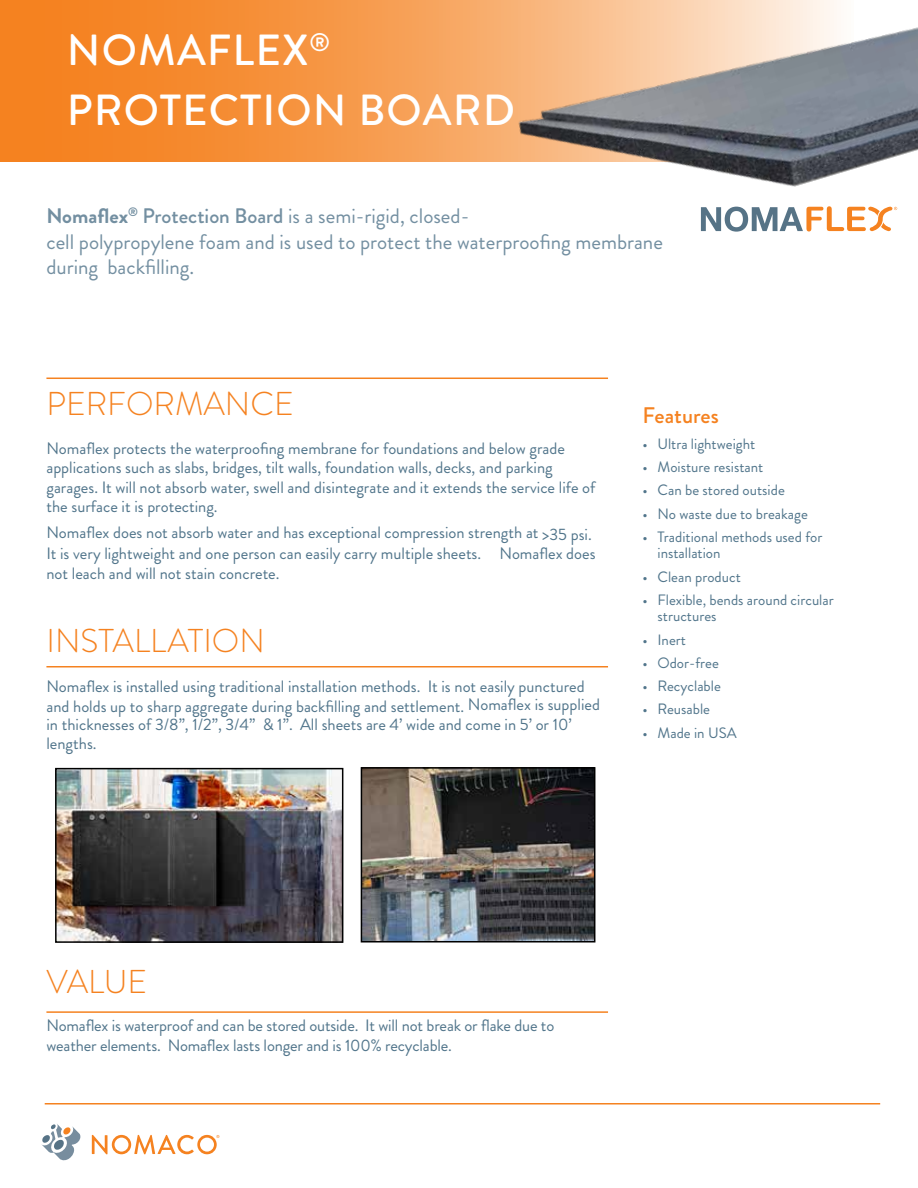
<style>
.page{position:relative;width:918px;height:1188px;background:#fff}
.page>*{position:absolute;margin:0;border:0;box-sizing:border-box;transform-origin:0 0}
.t1{font:500 43.5px/60.3px "Brandon Grotesque";letter-spacing:.025em;color:#fff}
.t2{font:300 33px "Brandon Grotesque";color:#f58220}
.t3{font:500 22.5px "Brandon Grotesque";color:#f58220}
.t4{font:21px/25.5px "Brandon Grotesque";color:#738fa1}
.t5{font:16.5px/19.5px "Brandon Grotesque";color:#51758b}
.t6{font:15px/16.5px "Brandon Grotesque";color:#51758b}
.s1{font-weight:700}
.s2{font-weight:500}
</style>
<div class="page">
<svg style="left:0;top:0;width:516px;height:162px;background:#f5923e"></svg>
<img style="left:516px;top:0;width:402px;height:210px">
<hr style="left:46px;top:378px;width:562px;height:1px;background:#f58220">
<hr style="left:46px;top:666px;width:562px;height:2px;background:#f58220">
<svg style="left:41px;top:1124px;width:40px;height:36px"></svg>
<svg style="left:92px;top:1135px;width:127px;height:19px"></svg>
<hr style="left:45px;top:1103px;width:835px;height:2px;background:#f58220">
<hr style="left:46px;top:1011px;width:562px;height:2px;background:#f58220">
<svg style="left:701px;top:206px;width:196px;height:26px"></svg>
<img style="left:364px;top:770px;width:228px;height:170px">
<div style="left:361px;top:767px;width:234px;height:176px;border:2px solid #000"></div>
<img style="left:58px;top:771px;width:282px;height:169px">
<div style="left:55px;top:768px;width:288px;height:175px;border:2px solid #000"></div>
<h1 class="t1" style="left:67px;top:21px;width:450px">NOMAFLEX<sup>®<br></sup>PROTECTION BOARD</h1>
<p class="t4" style="left:46px;top:203px;width:618px"><span class="s1">Nomaflex</span><sup>®</sup> <span class="s2">Protection Board</span> is a semi-rigid, closed-<br>cell polypropylene foam and is used to protect the waterproofing membrane during backfilling.</p>
<h2 class="t2" style="left:46px;top:381px;width:249px">PERFORMANCE</h2>
<p class="t5" style="left:46px;top:438px;width:551px">Nomaflex protects the waterproofing membrane for foundations and below grade applications such as slabs, bridges, tilt walls, foundation walls, decks, and parking garages. It will not absorb water, swell and disintegrate and it extends the service life of the surface it is protecting.</p>
<p class="t5" style="left:46px;top:522px;width:551px;line-height:21px">Nomaflex does not absorb water and has exceptional compression strength at &gt;35 psi.<br>It is very lightweight and one person can easily carry multiple sheets. Nomaflex does</p>
<p class="t5" style="left:46px;top:564px;width:235px">not leach and will not stain concrete.</p>
<h2 class="t2" style="left:46px;top:618px;width:220px">INSTALLATION</h2>
<p class="t5" style="left:46px;top:677px;width:555px">Nomaflex is installed using traditional installation methods. It is not easily punctured and holds up to sharp aggregate during backfilling and settlement. Nomaflex is supplied</p>
<p class="t5" style="left:46px;top:714px;width:527px">in thicknesses of 3/8”, 1/2”, 3/4” &amp; 1”. All sheets are 4’ wide and come in 5’ or 10’ lengths.</p>
<h3 class="t3" style="left:643px;top:400px;width:78px">Features</h3>
<p class="t6" style="left:643px;top:436px;width:114px">• Ultra lightweight</p>
<p class="t6" style="left:643px;top:459px;width:122px">• Moisture resistant</p>
<p class="t6" style="left:643px;top:482px;width:144px">• Can be stored outside</p>
<p class="t6" style="left:643px;top:505px;width:167px">• No waste due to breakage</p>
<p class="t6" style="left:658px;top:529px;width:166px;text-indent:-15px">• Traditional methods used for installation</p>
<p class="t6" style="left:643px;top:568px;width:100px">• Clean product</p>
<p class="t6" style="left:658px;top:592px;width:178px;text-indent:-15px">• Flexible, bends around circular structures</p>
<p class="t6" style="left:643px;top:631px;width:45px">• Inert</p>
<p class="t6" style="left:643px;top:655px;width:78px">• Odor-free</p>
<p class="t6" style="left:643px;top:678px;width:80px">• Recyclable</p>
<p class="t6" style="left:643px;top:701px;width:69px">• Reusable</p>
<p class="t6" style="left:643px;top:724px;width:96px">• Made in USA</p>
<h2 class="t2" style="left:46px;top:959px;width:102px">VALUE</h2>
<p class="t5" style="left:46px;top:1016px;width:509px">Nomaflex is waterproof and can be stored outside. It will not break or flake due to weather elements. Nomaflex lasts longer and is 100% recyclable.</p>
</div>
